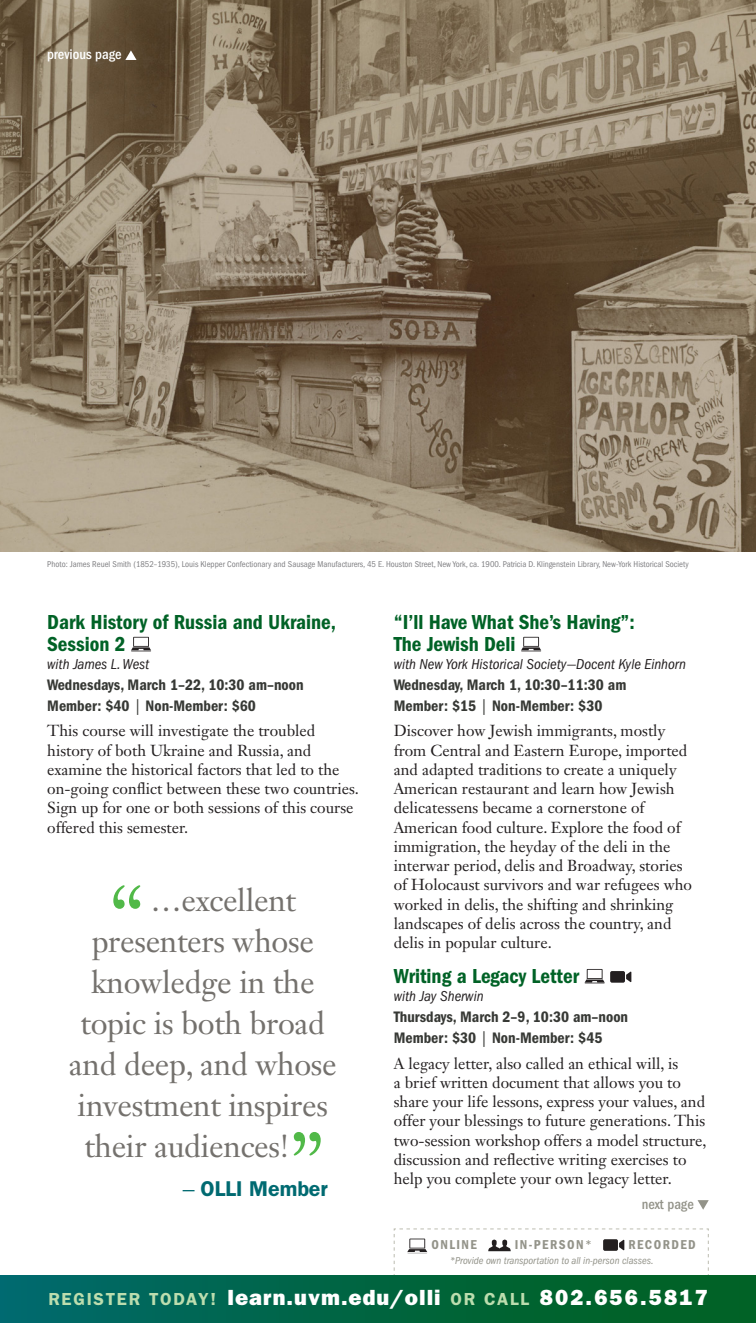
<style>
.page{position:relative;width:756px;height:1323px;background:#fff}
.page>*{position:absolute;margin:0;border:0;box-sizing:border-box;transform-origin:0 0}
.t1{font:79.8px "Janson Text LT Std";color:#51b948}
.t2{font:31.5px "Janson Text LT Std";letter-spacing:-.01em;color:#74716d}
.t3{font:22.05px "ITC Franklin Gothic Std Hvy";letter-spacing:.045em;color:#fff}
.t4{font:600 21.53px "ITC Franklin Gothic Std";color:#006a71}
.Course_Title{font:21px/21.9px "ITC Franklin Gothic Std Dm Cd";color:#016226}
.Course_Description{font:15.75px/19.2px "Janson Text LT Std";color:#231f20}
.Date_Price{font:15.75px/21px "ITC Franklin Gothic Std Dm Cd";color:#373935}
.with_instructor{font:italic condensed 14.88px "ITC Franklin Gothic Std";color:#231f20}
.t5{font:500 condensed 14.53px "ITC Franklin Gothic Std";color:#fff}
.t6{font:500 condensed 14.53px "ITC Franklin Gothic Std";color:#939389}
.Course_Title-2{font:13.3px "ITC Franklin Gothic Std Dm Cd";letter-spacing:.11em;color:#939389}
.Course_Title-3{font:italic condensed 10.5px "ITC Franklin Gothic Std";color:#939389}
.t7{font:condensed 8.75px "ITC Franklin Gothic Std";color:#808083}
.s1{font-family:"ITC Franklin Gothic Std";font-stretch:condensed}
.s2{font-weight:400;font-stretch:condensed}
.s3{font-family:"ITC Franklin Gothic Std";font-weight:600;font-size:17.5px;color:#bcddae}
</style>
<div class="page">
<img style="left:0;top:0;width:756px;height:551px">
<svg style="left:131px;top:637px;width:20px;height:14px"></svg>
<svg style="left:521px;top:637px;width:20px;height:14px"></svg>
<svg style="left:585px;top:969px;width:20px;height:15px"></svg>
<div style="left:610px;top:971px;width:15px;height:12px;background:#231f20;border-radius:2px"></div>
<svg style="left:626px;top:971px;width:5px;height:11px"></svg>
<svg style="left:393px;top:1228px;width:316px;height:48px"></svg>
<svg style="left:698px;top:1200px;width:11px;height:10px"></svg>
<svg style="left:125px;top:50px;width:12px;height:10px"></svg>
<div style="left:0;top:1276px;width:756px;height:47px;background:linear-gradient(to right,#00696a,#01611c)"></div>
<p class="t5" style="left:47px;top:46px;width:76px">previous page</p>
<p class="t7" style="left:47px;top:559px;width:643px">Photo: James Reuel Smith (1852–1935), Louis Klepper Confectionary and Sausage Manufacturers, 45 E. Houston Street, New York, ca. 1900. Patricia D. Klingenstein Library, New-York Historical Society</p>
<p class="Course_Title" style="left:47px;top:611px;width:290px">Dark History of Russia and Ukraine,<br>Session 2</p>
<p class="with_instructor" style="left:47px;top:656px;width:104px">with James L. West</p>
<p class="Date_Price" style="left:47px;top:674px;width:258px">Wednesdays, March 1–22, 10:30 am–noon<br>Member: $40 <span class="s1">|</span> Non-Member: $60</p>
<p class="Course_Description" style="left:47px;top:721px;width:313px">This course will investigate the troubled history of both Ukraine and Russia, and examine the historical factors that led to the on-going conflict between these two countries.<br>Sign up for one or both sessions of this course offered this semester.</p>
<p class="t1" style="left:110px;top:865px;width:37px">“</p>
<p class="t2" style="left:150px;top:880px;width:147px">…excellent</p>
<p class="t2" style="left:92px;top:921px;width:224px">presenters whose</p>
<p class="t2" style="left:91px;top:962px;width:225px">knowledge in the</p>
<p class="t2" style="left:81px;top:1003px;width:246px">topic is both broad</p>
<p class="t2" style="left:69px;top:1044px;width:269px">and deep, and whose</p>
<p class="t2" style="left:78px;top:1085px;width:252px">investment inspires</p>
<p class="t2" style="left:84px;top:1127px;width:206px">their audiences!</p>
<p class="t1" style="left:289px;top:1111px;width:37px">”</p>
<p class="t4" style="left:182px;top:1176px;width:147px"><span class="s2">—</span> OLLI Member</p>
<p class="Course_Title" style="left:394px;top:611px;width:242px">“I’ll Have What She’s Having”:<br>The Jewish Deli</p>
<p class="with_instructor" style="left:394px;top:656px;width:294px">with New York Historical Society—Docent Kyle Einhorn</p>
<p class="Date_Price" style="left:394px;top:674px;width:234px">Wednesday, March 1, 10:30–11:30 am<br>Member: $15 <span class="s1">|</span> Non-Member: $30</p>
<p class="Course_Description" style="left:394px;top:721px;width:300px">Discover how Jewish immigrants, mostly from Central and Eastern Europe, imported and adapted traditions to create a uniquely American restaurant and learn how Jewish delicatessens became a cornerstone of American food culture. Explore the food of immigration, the heyday of the deli in the interwar period, delis and Broadway, stories of Holocaust survivors and war refugees who worked in delis, the shifting and shrinking landscapes of delis across the country, and delis in popular culture.</p>
<p class="Course_Title" style="left:394px;top:965px;width:187px">Writing a Legacy Letter</p>
<p class="with_instructor" style="left:394px;top:988px;width:91px">with Jay Sherwin</p>
<p class="Date_Price" style="left:394px;top:1006px;width:236px">Thursdays, March 2–9, 10:30 am–noon<br>Member: $30 <span class="s1">|</span> Non-Member: $45</p>
<p class="Course_Description" style="left:394px;top:1053px;width:314px">A legacy letter, also called an ethical will, is<br>a brief written document that allows you to share your life lessons, express your values, and offer your blessings to future generations. This two-session workshop offers a model structure, discussion and reflective writing exercises to help you complete your own legacy letter.</p>
<p class="t6" style="left:642px;top:1196px;width:53px">next page</p>
<p class="Course_Title-2" style="left:431px;top:1237px;width:47px">ONLINE</p>
<p class="Course_Title-2" style="left:515px;top:1237px;width:79px">IN-PERSON<span class="s1">*</span></p>
<p class="Course_Title-2" style="left:628px;top:1237px;width:69px">RECORDED</p>
<p class="Course_Title-3" style="left:450px;top:1255px;width:205px">*Provide own transportation to all in-person classes.</p>
<p class="t3" style="left:48px;top:1285px;width:661px"><span class="s3">REGISTER TODAY!</span> learn.uvm.edu/olli <span class="s3">OR CALL</span> 802.656.5817</p>
</div>
